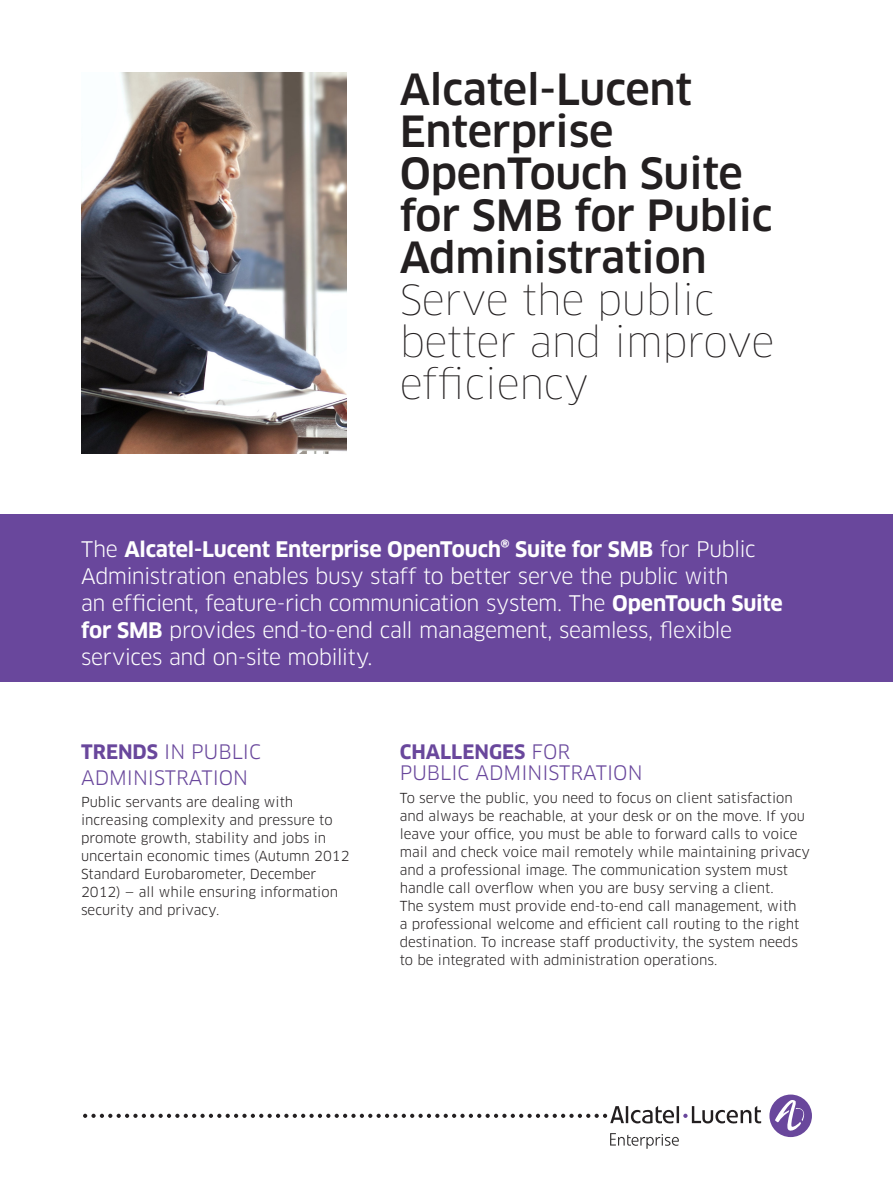
<style>
.page{position:relative;width:893px;height:1188px;background:#fff}
.page>*{position:absolute;margin:0;border:0;box-sizing:border-box;transform-origin:0 0}
.Main_medium{font:500 42px/42px "Clan OT";letter-spacing:-.005em;color:#231f20}
.Main_medium-2{font:100 40.5px/42px "Clan OT";letter-spacing:-.01em;color:#231f20}
.middle_text{font:21px/27px "Clan OT";letter-spacing:-.025em;color:#fff}
.Head{font:19.5px/21.8px "Clan OT";color:#69479c}
.t1{font:13.5px/18px "Clan OT";color:#231f20}
.s1{font-weight:700}
</style>
<div class="page">
<div style="left:769px;top:1095px;width:43px;height:42px;background:#69479c;border-radius:50%"></div>
<svg style="left:775px;top:1100px;width:32px;height:31px"></svg>
<svg style="left:610px;top:1133px;width:69px;height:16px"></svg>
<svg style="left:83px;top:1106px;width:678px;height:17px"></svg>
<div style="left:0;top:515px;width:893px;height:167px;background:#69479c"></div>
<img style="left:81px;top:72px;width:265px;height:382px">
<p class="Main_medium" style="left:400px;top:69px;width:374px">Alcatel-Lucent<br>Enterprise<br>OpenTouch Suite for SMB for Public<br>Administration</p>
<p class="Main_medium-2" style="left:400px;top:279px;width:376px">Serve the public better and improve efficiency</p>
<p class="middle_text" style="left:81px;top:536px;width:703px">The <span class="s1">Alcatel-Lucent Enterprise OpenTouch® Suite for SMB</span> for Public Administration enables busy staff to better serve the public with<br>an efficient, feature-rich communication system. The <span class="s1">OpenTouch Suite for SMB</span> provides end-to-end call management, seamless, flexible services and on-site mobility.</p>
<p class="Head" style="left:81px;top:741px;width:181px"><span class="s1">TRENDS</span> IN PUBLIC</p>
<p class="Head" style="left:81px;top:767px;width:169px">ADMINISTRATION</p>
<p class="t1" style="left:81px;top:794px;width:270px">Public servants are dealing with increasing complexity and pressure to promote growth, stability and jobs in uncertain economic times (Autumn 2012<br>Standard Eurobarometer, December 2012) — all while ensuring information security and privacy.</p>
<p class="Head" style="left:400px;top:741px;width:244px"><span class="s1">CHALLENGES</span> FOR<br>PUBLIC ADMINISTRATION</p>
<p class="t1" style="left:400px;top:789px;width:412px">To serve the public, you need to focus on client satisfaction and always be reachable, at your desk or on the move. If you leave your office, you must be able to forward calls to voice mail and check voice mail remotely while maintaining privacy and a professional image. The communication system must handle call overflow when you are busy serving a client.<br>The system must provide end-to-end call management, with<br>a professional welcome and efficient call routing to the right destination. To increase staff productivity, the system needs to be integrated with administration operations.</p>
</div>
